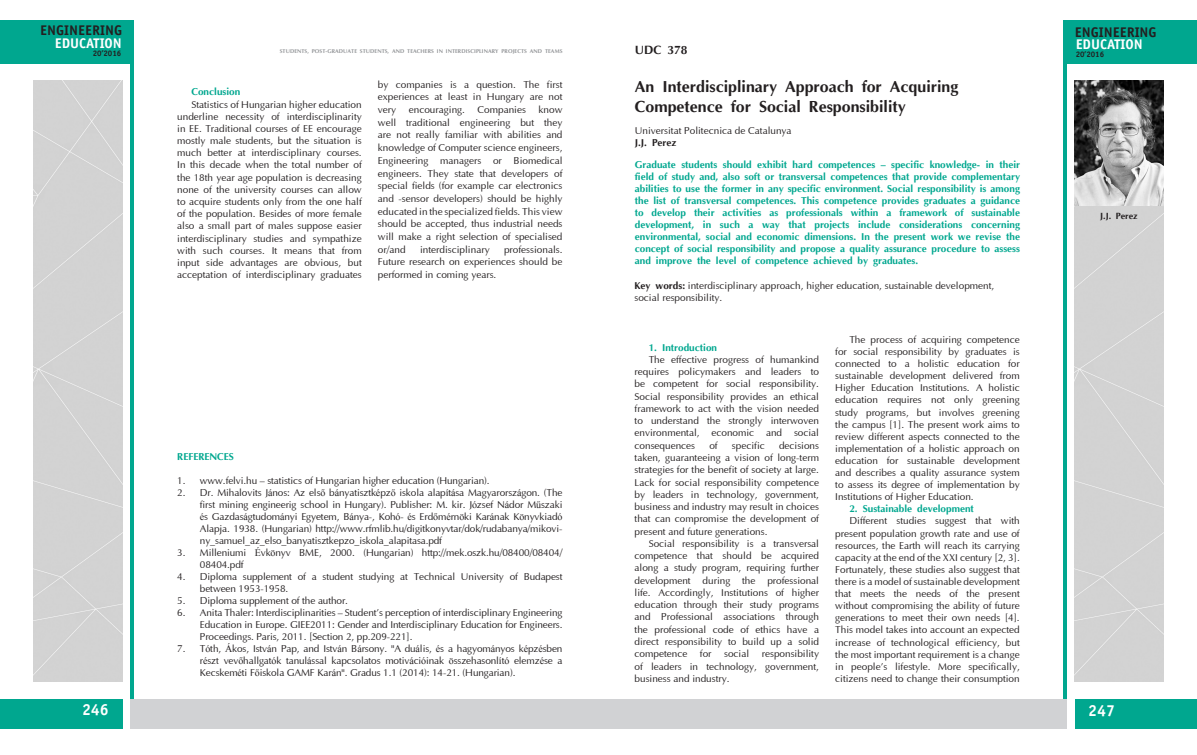
<style>
.page{position:relative;width:1197px;height:755px;background:#fff}
.page>*{position:absolute;margin:0;border:0;box-sizing:border-box;transform-origin:0 0}
.t1{font:700 16px/19.2px "AG Optima";color:#231f20}
.t2{font:700 16px "Officina Sans C";color:#fff}
.t3{font:700 14px "Officina Sans C";color:#231f20}
.t4{font:700 14px "Officina Sans C";color:#fff}
.t5{font:700 12px "AG Optima";color:#231f20}
.t6{font:10px/12.2px "Optima";color:#231f20;text-align:justify}
.t7{font:700 10px/12px "AG Optima";color:#00a78f;text-align:justify}
.t8{font:700 10px "AG Optima";color:#231f20}
.t9{font:700 9px "AG Optima";color:#231f20}
.t10{font:700 8px "Officina Sans C";color:#231f20}
.t11{font:700 5.5px "AG Optima";letter-spacing:.01em;color:#939598}
.s1{font-family:"Times New Roman"}
.s2{font-family:"AG Optima";font-weight:700}
</style>
<div class="page">
<div style="left:1063px;top:20px;width:133px;height:43px;background:#00a78f"></div>
<div style="left:1074px;top:698px;width:122px;height:30px;background:#00a78f"></div>
<hr style="left:1063px;top:45px;width:3px;height:653px;background:#00a78f">
<div style="left:598px;top:698px;width:468px;height:30px;background:#d1d2d4"></div>
<div style="left:1074px;top:80px;width:89px;height:601px;background:#d3d3d3"></div>
<div style="left:0;top:698px;width:122px;height:30px;background:#00a78f"></div>
<div style="left:0;top:20px;width:133px;height:43px;background:#00a78f"></div>
<hr style="left:130px;top:45px;width:3px;height:653px;background:#00a78f">
<div style="left:33px;top:80px;width:89px;height:601px;background:#d3d3d3"></div>
<div style="left:130px;top:698px;width:468px;height:30px;background:#d1d2d4"></div>
<img style="left:1074px;top:80px;width:88px;height:125px">
<h2 class="t3" style="left:40px;top:23px;width:83px">ENGINEERING</h2>
<h2 class="t4" style="left:55px;top:35px;width:69px">EDUCATION</h2>
<p class="t10" style="left:93px;top:49px;width:30px">20’2016</p>
<p class="t11" style="left:280px;top:48px;width:284px">STUDENTS, POST-GRADUATE STUDENTS, AND TEACHERS IN INTERDISCIPLINARY PROJECTS AND TEAMS</p>
<p class="t7" style="left:191px;top:86px;width:50px">Conclusion</p>
<p class="t6" style="left:177px;top:98px;width:186px;text-indent:14px">Statistics of Hungarian higher education underline necessity of interdisciplinarity in EE. Traditional courses of EE encourage mostly male students, but the situation is much better at interdisciplinary courses.<br>In this decade when the total number of the 18th year age population is decreasing none of the university courses can allow to acquire students only from the one half of the population. Besides of more female also a small part of males suppose easier interdisciplinary studies and sympathize with such courses. It means that from input side advantages are obvious, but acceptation of interdisciplinary graduates</p>
<p class="t6" style="left:378px;top:78px;width:186px;line-height:12.7px">by companies is a question. The first experiences at least in Hungary are not very</p>
<p class="t6" style="left:378px;top:104px;width:186px;line-height:12.7px;text-indent:161px">know well traditional engineering but they are not really familiar with abilities and knowledge of Computer science engineers, Engineering managers or Biomedical engineers. They state that developers of special fields (for example car electronics and -sensor developers) should be highly educated in the specialized fields. This view should be accepted, thus industrial needs will make a right selection of specialised or/and</p>
<p class="t6" style="left:409px;top:104px;width:58px">encouraging.</p>
<p class="t6" style="left:477px;top:104px;width:50px">Companies</p>
<p class="t6" style="left:378px;top:243px;width:186px;line-height:12.7px;text-indent:126px">professionals.<br>Future research on experiences should be performed in coming years.</p>
<p class="t6" style="left:420px;top:243px;width:71px">interdisciplinary</p>
<h1 class="t2" style="left:82px;top:700px;width:28px">246</h1>
<p class="t7" style="left:177px;top:450px;width:58px">REFERENCES</p>
<p class="t6" style="left:177px;top:474px;width:314px">1. www.felvi.hu – statistics of Hungarian higher education (Hungarian).</p>
<p class="t6" style="left:200px;top:487px;width:364px;text-indent:-23px">2. Dr. Mihalovits J<span class="s1">á</span>nos: Az els<span class="s1">ő</span> b<span class="s1">á</span>nyatisztk<span class="s1">é</span>pz<span class="s1">ő</span> iskola alap<span class="s1">í</span>t<span class="s1">á</span>sa Magyarorsz<span class="s1">á</span>gon. (The first mining engineerig school in Hungary). Publisher: M. kir. J<span class="s1">ó</span>zsef N<span class="s1">á</span>dor M<span class="s1">ű</span>szaki <span class="s1">é</span>s Gazdas<span class="s1">á</span>gtudom<span class="s1">á</span>nyi Egyetem, B<span class="s1">á</span>nya-, Koh<span class="s1">ó</span>- <span class="s1">é</span>s Erd<span class="s1">ő</span>m<span class="s1">é</span>rn<span class="s1">ö</span>ki Kar<span class="s1">á</span>nak K<span class="s1">ö</span>nyvkiad<span class="s1">ó </span>Alapja. 1938. (Hungarian) http://www.rfmlib.hu/digitkonyvtar/dok/rudabanya/mikovi&shy;ny_samuel_az_elso_banyatisztkepzo_iskola_alapitasa.pdf</p>
<p class="t6" style="left:200px;top:547px;width:364px;text-indent:-23px">3. Milleniumi <span class="s1">É</span>vk<span class="s1">ö</span>nyv BME, 2000. (Hungarian) http://mek.oszk.hu/08400/08404/<br>08404.pdf</p>
<p class="t6" style="left:200px;top:571px;width:364px;text-indent:-23px">4. Diploma supplement of a student studying at Technical University of Budapest between 1953-1958.</p>
<p class="t6" style="left:177px;top:594px;width:172px">5. Diploma supplement of the author.</p>
<p class="t6" style="left:200px;top:607px;width:364px;text-indent:-23px">6. Anita Thaler: Interdisciplinarities – Student’s perception of interdisciplinary Engineering Education in Europe. GIEE2011: Gender and Interdisciplinary Education for Engineers.<br>Proceedings. Paris, 2011. [Section 2, pp.209-221].</p>
<p class="t6" style="left:200px;top:643px;width:364px;text-indent:-23px">7. T<span class="s1">ó</span>th, <span class="s1">Á</span>kos, Istv<span class="s1">á</span>n Pap, and Istv<span class="s1">á</span>n B<span class="s1">á</span>rsony. "A du<span class="s1">á</span>lis, <span class="s1">é</span>s a hagyom<span class="s1">á</span>nyos k<span class="s1">é</span>pz<span class="s1">é</span>sben r<span class="s1">é</span>szt vev<span class="s1">ő</span>hallgat<span class="s1">ó</span>k tanul<span class="s1">á</span>ssal kapcsolatos motiv<span class="s1">á</span>ci<span class="s1">ó</span>inak <span class="s1">ö</span>sszehasonl<span class="s1">í</span>t<span class="s1">ó</span> elemz<span class="s1">é</span>se a Kecskem<span class="s1">é</span>ti F<span class="s1">ő</span>iskola GAMF Kar<span class="s1">á</span>n". Gradus 1.1 (2014): 14-21. (Hungarian).</p>
<p class="t5" style="left:634px;top:43px;width:54px">UDC 378</p>
<h1 class="t1" style="left:634px;top:78px;width:325px">An Interdisciplinary Approach for Acquiring<br>Competence for Social Responsibility</h1>
<p class="t6" style="left:634px;top:125px;width:158px">Universitat Politecnica de Catalunya</p>
<p class="t8" style="left:634px;top:137px;width:43px">J.J. Perez</p>
<p class="t7" style="left:634px;top:159px;width:386px">Graduate students should exhibit hard competences – specific knowledge- in their field of study and, also soft or transversal competences that provide complementary abilities to use the former in any specific environment. Social responsibility is among the list of transversal competences. This competence provides graduates a guidance to develop their activities as professionals within a framework of sustainable development, in such a way that projects include considerations concerning environmental, social and economic dimensions. In the present work we revise the concept of social responsibility and propose a quality assurance procedure to assess and improve the level of competence achieved by graduates.</p>
<p class="t6" style="left:634px;top:280px;width:361px"><span class="s2">Key words:</span> interdisciplinary approach, higher education, sustainable development, social responsibility.</p>
<p class="t7" style="left:648px;top:341px;width:70px">1. Introduction</p>
<p class="t6" style="left:634px;top:353px;width:186px;text-indent:14px">The effective progress of humankind requires policymakers and leaders to be competent for social responsibility.<br>Social responsibility provides an ethical framework to act with the vision needed to understand the strongly interwoven environmental, economic and social consequences</p>
<p class="t6" style="left:634px;top:439px;width:186px;text-indent:144px">decisions taken, guaranteeing a vision of long-term strategies for the benefit of society at large.<br>Lack for social responsibility competence by leaders in technology, government, business and industry may result in choices that can compromise the development of present and future generations.</p>
<p class="t6" style="left:634px;top:537px;width:186px;text-indent:14px">Social responsibility is a transversal competence that should be acquired along a study program, requiring further development during the professional life. Accordingly, Institutions of higher education through their study programs and Professional associations through the professional code of ethics have a direct responsibility to build up a solid competence</p>
<p class="t6" style="left:709px;top:439px;width:10px">of</p>
<p class="t6" style="left:732px;top:439px;width:34px">specific</p>
<p class="t6" style="left:634px;top:647px;width:186px;text-indent:127px">responsibility of leaders in technology, government, business and industry.</p>
<p class="t6" style="left:699px;top:647px;width:13px">for</p>
<p class="t6" style="left:724px;top:647px;width:27px">social</p>
<p class="t6" style="left:835px;top:333px;width:186px;text-indent:14px">The process of acquiring competence for social responsibility by graduates is connected to a holistic education for sustainable development delivered from Higher Education Institutions. A holistic education requires not only greening study programs, but involves greening the campus [1]. The present work aims to review different aspects connected to the implementation of a holistic approach on education for sustainable development and describes a quality assurance system to assess its degree of implementation by Institutions of Higher Education.</p>
<p class="t7" style="left:849px;top:503px;width:126px">2. Sustainable development</p>
<p class="t6" style="left:835px;top:515px;width:186px;text-indent:14px">Different studies suggest that with present population growth rate and use of resources, the Earth will reach its carrying capacity at the end of the XXI century [2, 3].<br>Fortunately, these studies also suggest that there is a model of sustainable development that meets the needs of the present without compromising the ability of future generations to meet their own needs [4].<br>This model takes into account an expected increase of technological efficiency, but the most important requirement is a change in people’s lifestyle. More specifically, citizens need to change their consumption</p>
<h2 class="t3" style="left:1074px;top:24px;width:83px">ENGINEERING</h2>
<h2 class="t4" style="left:1075px;top:36px;width:69px">EDUCATION</h2>
<p class="t10" style="left:1075px;top:49px;width:30px">20’2016</p>
<p class="t9" style="left:1099px;top:211px;width:39px">J.J. Perez</p>
<h1 class="t2" style="left:1088px;top:700px;width:28px">247</h1>
</div>
